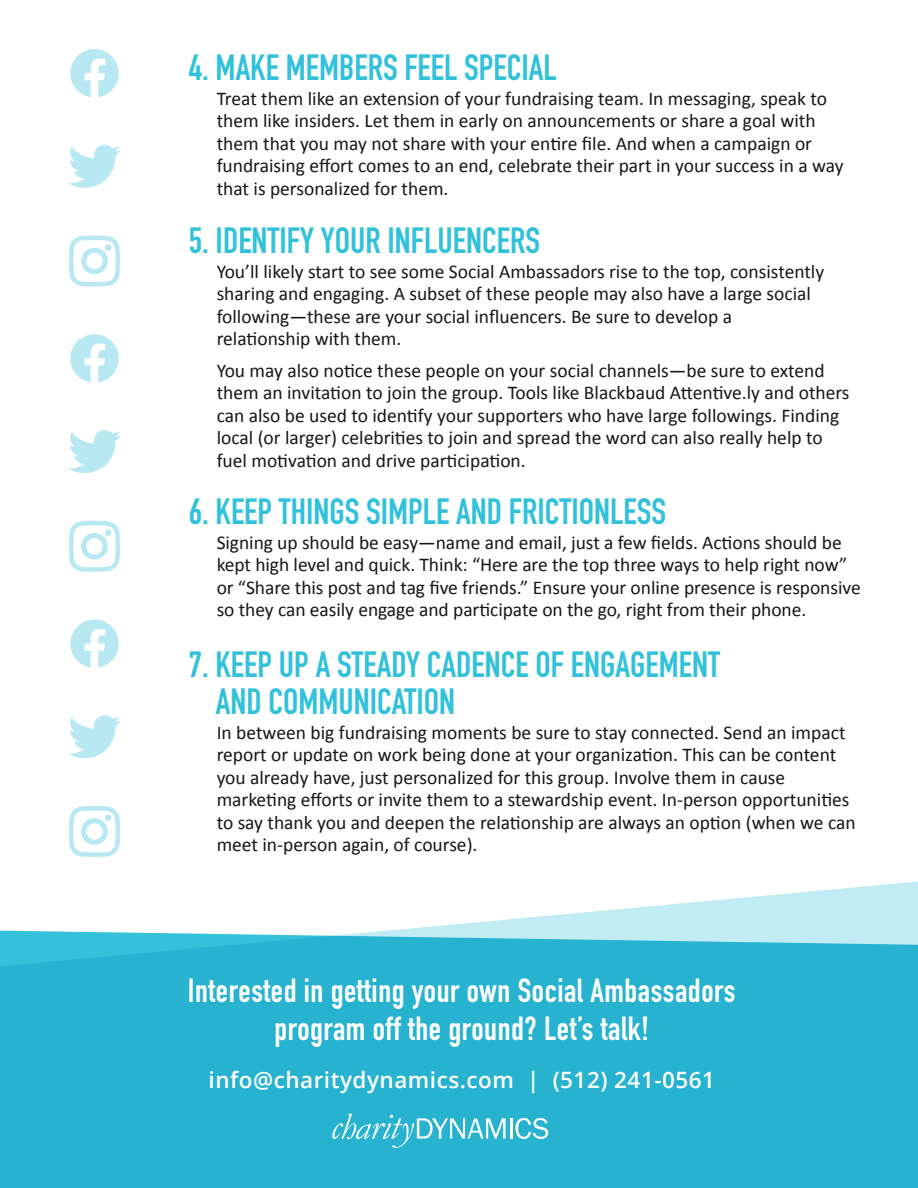
<style>
.page{position:relative;width:918px;height:1188px;background:#fff}
.page>*{position:absolute;margin:0;border:0;box-sizing:border-box;transform-origin:0 0}
.t1{font:700 36px/37.5px "DIN Condensed";color:#32c1da}
.t2{font:700 33px/37.5px "DIN Condensed";letter-spacing:.02em;color:#fff;text-align:center}
.t3{font:600 22.5px "Open Sans";letter-spacing:.02em;color:#fff}
.t4{font:19.5px/22.5px "Calibri";color:#161616}
</style>
<div class="page">
<svg style="left:0;top:881px;width:918px;height:307px;fill:#27b2d0"></svg>
<svg style="left:68px;top:430px;width:53px;height:43px"></svg>
<svg style="left:69px;top:521px;width:51px;height:51px"></svg>
<svg style="left:70px;top:334px;width:49px;height:48px"></svg>
<svg style="left:68px;top:145px;width:53px;height:43px"></svg>
<svg style="left:69px;top:236px;width:51px;height:51px"></svg>
<svg style="left:70px;top:49px;width:49px;height:48px"></svg>
<svg style="left:68px;top:715px;width:53px;height:43px"></svg>
<svg style="left:69px;top:806px;width:51px;height:51px"></svg>
<svg style="left:70px;top:619px;width:49px;height:49px"></svg>
<hr style="left:510px;top:1118px;width:2px;height:21px;background:#fff">
<svg style="left:332px;top:1114px;width:174px;height:34px"></svg>
<svg style="left:515px;top:1118px;width:33px;height:21px"></svg>
<h1 class="t1" style="left:189px;top:48px;width:369px">4. MAKE MEMBERS FEEL SPECIAL</h1>
<p class="t4" style="left:217px;top:86px;width:628px">Treat them like an extension of your fundraising team. In messaging, speak to them like insiders. Let them in early on announcements or share a goal with them that you may not share with your entire file. And when a campaign or fundraising effort comes to an end, celebrate their part in your success in a way that is personalized for them.</p>
<h1 class="t1" style="left:189px;top:221px;width:353px">5. IDENTIFY YOUR INFLUENCERS</h1>
<p class="t4" style="left:217px;top:259px;width:609px">You’ll likely start to see some Social Ambassadors rise to the top, consistently sharing and engaging. A subset of these people may also have a large social following—these are your social influencers. Be sure to develop a relationship with them.</p>
<p class="t4" style="left:217px;top:358px;width:634px">You may also notice these people on your social channels—be sure to extend them an invitation to join the group. Tools like Blackbaud Attentive.ly and others can also be used to identify your supporters who have large followings. Finding local (or larger) celebrities to join and spread the word can also really help to fuel motivation and drive participation.</p>
<h1 class="t1" style="left:189px;top:492px;width:479px">6. KEEP THINGS SIMPLE AND FRICTIONLESS</h1>
<p class="t4" style="left:217px;top:530px;width:646px">Signing up should be easy—name and email, just a few fields. Actions should be kept high level and quick. Think: “Here are the top three ways to help right now” or “Share this post and tag five friends.” Ensure your online presence is responsive so they can easily engage and participate on the go, right from their phone.</p>
<h1 class="t1" style="left:216px;top:645px;width:506px;text-indent:-27px">7. KEEP UP A STEADY CADENCE OF ENGAGEMENT<br>AND COMMUNICATION</h1>
<p class="t4" style="left:217px;top:720px;width:641px">In between big fundraising moments be sure to stay connected. Send an impact report or update on work being done at your organization. This can be content you already have, just personalized for this group. Involve them in cause marketing efforts or invite them to a stewardship event. In-person opportunities to say thank you and deepen the relationship are always an option (when we can meet in-person again, of course).</p>
<h2 class="t2" style="left:188px;top:972px;width:549px">Interested in getting your own Social Ambassadors program off the ground? Let’s talk!</h2>
<p class="t3" style="left:209px;top:1065px;width:508px">info@charitydynamics.com | (512) 241-0561</p>
</div>
